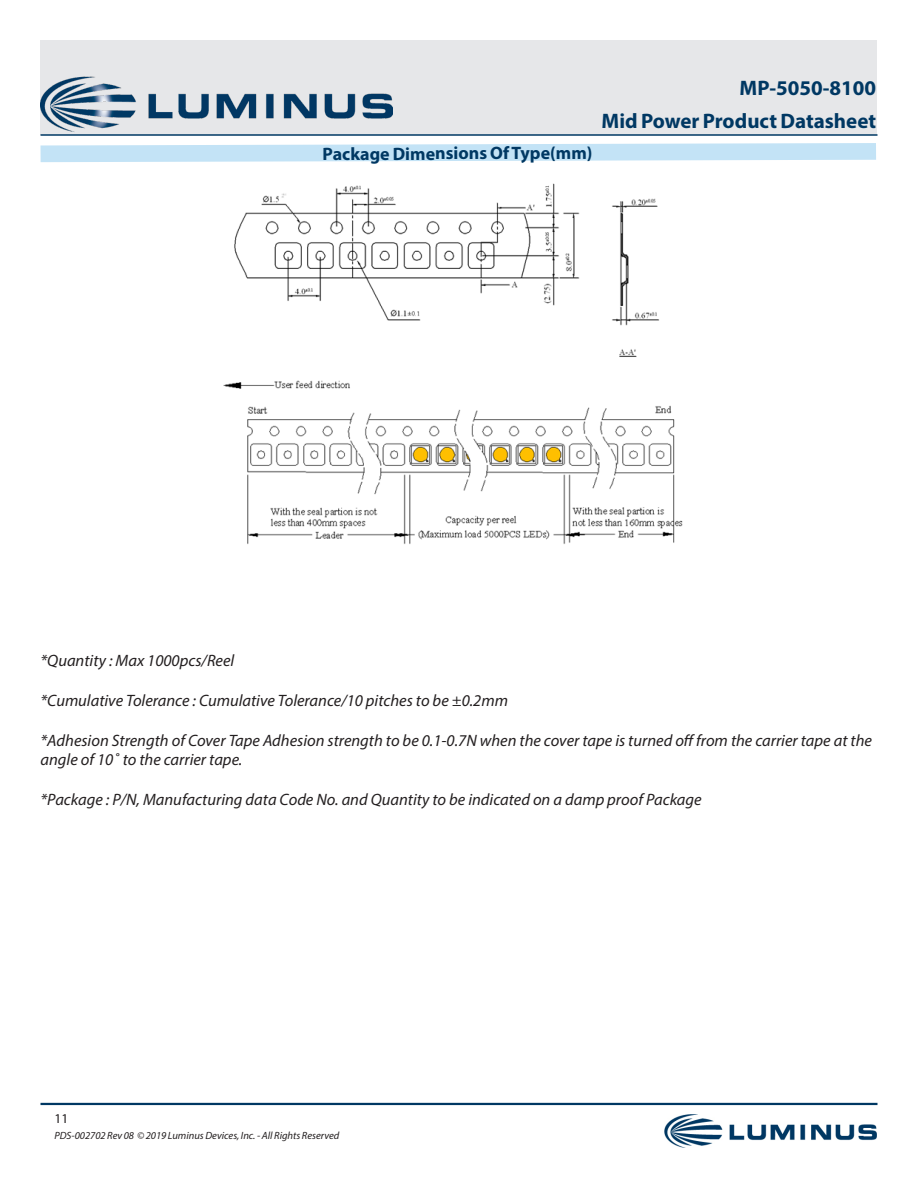
<style>
.page{position:relative;width:918px;height:1188px;background:#fff}
.page>*{position:absolute;margin:0;border:0;box-sizing:border-box;transform-origin:0 0}
.DS_Title1{font:700 21px "Myriad Pro";color:#003863}
.t1{font:700 18px "Myriad Pro";letter-spacing:-.005em;color:#003863}
.t2{font:italic 16.5px/19.8px "Myriad Pro";color:#231f20}
.zzFooterRight2{font:13.5px "Myriad Pro";color:#231f20}
.zzFooterRight1{font:italic 10.5px "Myriad Pro";color:#231f20}
</style>
<div class="page">
<div style="left:40px;top:40px;width:838px;height:95px;background:#e6e7e9"></div>
<hr style="left:40px;top:1103px;width:838px;height:2px;background:#003863">
<hr style="left:40px;top:134px;width:838px;height:2px;background:#003863">
<svg style="left:40px;top:143px;width:836px;height:19px;background:#cae6f7"></svg>
<img style="left:40px;top:76px;width:353px;height:56px">
<img style="left:665px;top:1115px;width:211px;height:33px">
<img style="left:223px;top:183px;width:460px;height:361px">
<p class="t1" style="left:323px;top:142px;width:271px">Package Dimensions Of Type(mm)</p>
<p class="DS_Title1" style="left:740px;top:74px;width:138px">MP-5050-8100</p>
<p class="DS_Title1" style="left:602px;top:107px;width:276px">Mid Power Product Datasheet</p>
<p class="t2" style="left:40px;top:651px;width:195px">*Quantity : Max 1000pcs/Reel</p>
<p class="t2" style="left:40px;top:690px;width:469px">*Cumulative Tolerance : Cumulative Tolerance/10 pitches to be ±0.2mm</p>
<p class="t2" style="left:40px;top:730px;width:833px">*Adhesion Strength of Cover Tape Adhesion strength to be 0.1-0.7N when the cover tape is turned off from the carrier tape at the angle of 10˚ to the carrier tape.</p>
<p class="t2" style="left:40px;top:789px;width:663px">*Package : P/N, Manufacturing data Code No. and Quantity to be indicated on a damp proof Package</p>
<p class="zzFooterRight2" style="left:54px;top:1110px;width:15px">11</p>
<p class="zzFooterRight1" style="left:54px;top:1129px;width:286px">PDS-002702 Rev 08 © 2019 Luminus Devices, Inc. - All Rights Reserved</p>
</div>
